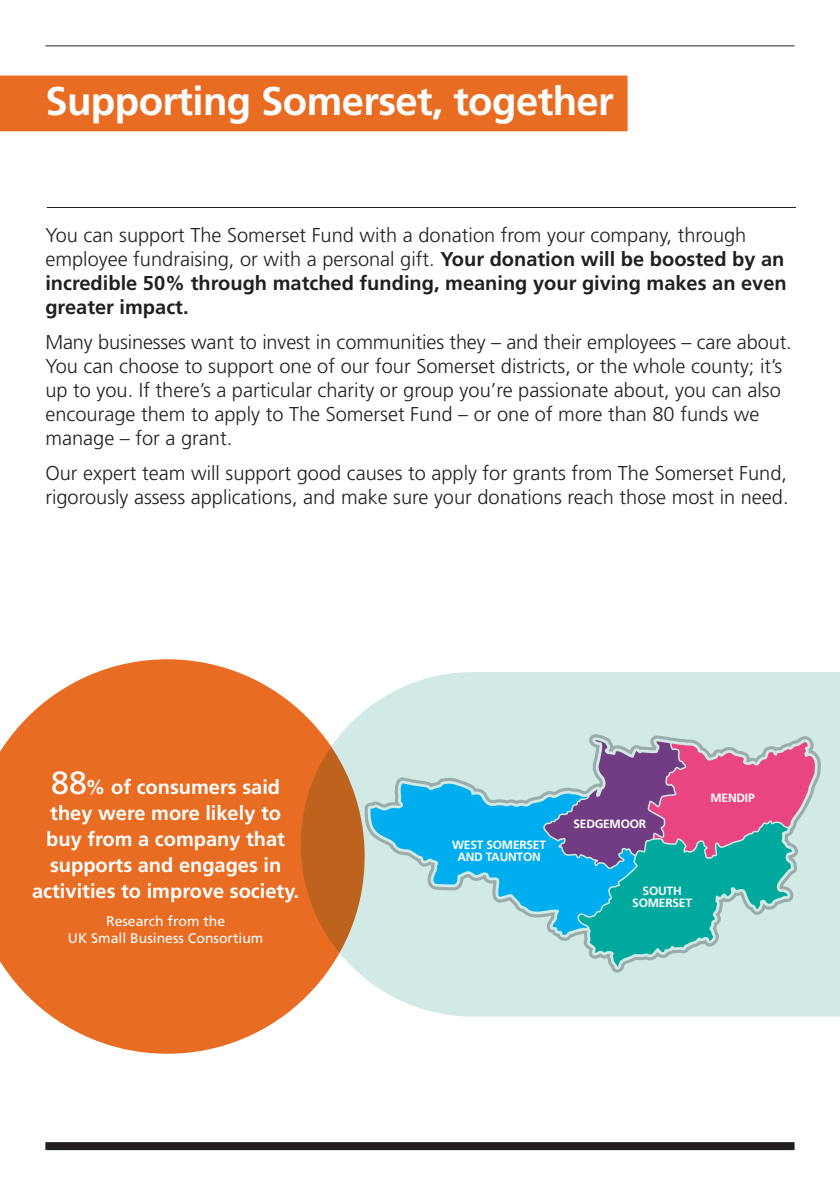
<style>
.page{position:relative;width:840px;height:1191px;background:#fff}
.page>*{position:absolute;margin:0;border:0;box-sizing:border-box;transform-origin:0 0}
.Heading_2{font:700 40px "Frutiger";letter-spacing:-.015em;color:#fff}
.Bold_75_Text{font:300 20px/24px "Frutiger";color:#231f20}
.Bold_75_Text-2{font:700 20px/24px "Frutiger";color:#231f20}
.Bold_75_Text-3{font:700 20px/26px "Frutiger";color:#fff;text-align:center}
.Bold_75_Text-4{font:14px/16.8px "Frutiger";color:#fff;text-align:center}
.MAP_REGION{font:700 12px/12px "Frutiger";letter-spacing:-.02em;color:#fff;text-align:center}
.Circle_Authority{font:700 12px "Frutiger";letter-spacing:-.02em;color:#fff}
.s1{font-weight:300}
.s2{font-weight:400;font-size:32px}
</style>
<div class="page">
<div style="left:364px;top:672px;width:475px;height:344px;background:#d1eae5"></div>
<div style="left:45px;top:1142px;width:749px;height:8px;background:#231f20"></div>
<div style="left:0;top:76px;width:627px;height:55px;background:#e86c22"></div>
<hr style="left:45px;top:45px;width:749px;height:1px;background:#231f20">
<hr style="left:47px;top:207px;width:748px;height:1px;background:#231f20">
<svg style="left:0;top:659px;width:364px;height:394px;fill:#e86c22"></svg>
<div style="left:362px;top:732px;width:459px;height:242px;background:#d1eae5"></div>
<svg style="left:544px;top:740px;width:271px;height:226px;background:#929fae"></svg>
<svg style="left:370px;top:783px;width:265px;height:152px;background:#5ab4d8"></svg>
<p class="Heading_2" style="left:45px;top:78px;width:569px">Supporting Somerset, together</p>
<p class="Bold_75_Text-2" style="left:45px;top:223px;width:742px"><span class="s1">You can support The Somerset Fund with a donation from your company, through employee fundraising, or with a personal gift.</span> Your donation will be boosted by an incredible 50% through matched funding, meaning your giving makes an even greater impact.</p>
<p class="Bold_75_Text" style="left:45px;top:330px;width:747px">Many businesses want to invest in communities they – and their employees – care about.<br>You can choose to support one of our four Somerset districts, or the whole county; it’s up to you. If there’s a particular charity or group you’re passionate about, you can also encourage them to apply to The Somerset Fund – or one of more than 80 funds we manage – for a grant.</p>
<p class="Bold_75_Text" style="left:45px;top:462px;width:744px">Our expert team will support good causes to apply for grants from The Somerset Fund, rigorously assess applications, and make sure your donations reach those most in need.</p>
<p class="Bold_75_Text-3" style="left:32px;top:774px;width:268px"><span class="s2">88</span>% of consumers said they were more likely to buy from a company that supports and engages in activities to improve society.</p>
<p class="Bold_75_Text-4" style="left:68px;top:913px;width:197px">Research from the<br>UK Small Business Consortium</p>
<p class="MAP_REGION" style="left:452px;top:839px;width:95px">WEST SOMERSET<br>AND TAUNTON</p>
<p class="MAP_REGION" style="left:573px;top:818px;width:74px">SEDGEMOOR</p>
<p class="Circle_Authority" style="left:710px;top:791px;width:46px">MENDIP</p>
<p class="MAP_REGION" style="left:632px;top:884px;width:61px">SOUTH<br>SOMERSET</p>
</div>
